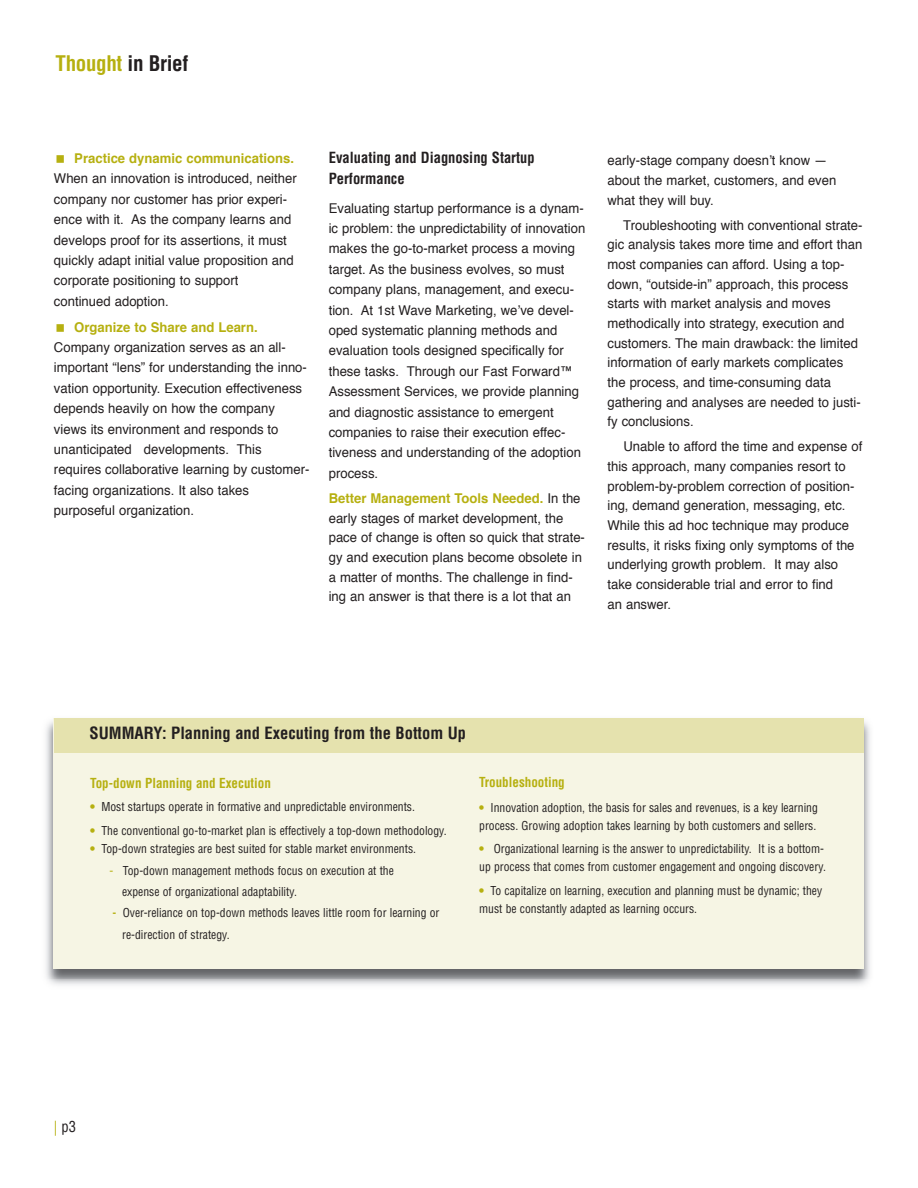
<style>
.page{position:relative;width:918px;height:1188px;background:#fff}
.page>*{position:absolute;margin:0;border:0;box-sizing:border-box;transform-origin:0 0}
.t1{font:700 condensed 21px "Helvetica";letter-spacing:-.015em;color:#b6b010}
.t2{font:700 condensed 16.5px "Helvetica";color:#231f20}
.t3{font:700 condensed 15px/20.4px "Helvetica";color:#231f20}
.t4{font:condensed 15px "Helvetica";color:#231f20}
.t5{font:13.5px/20.4px "Helvetica";color:#231f20}
.t6{font:700 13.5px "Helvetica";color:#b6b010}
.t7{font:700 condensed 13.5px "Helvetica";color:#b6b010}
.t8{font:condensed 12px/18px "Helvetica";color:#231f20}
.s1{color:#231f20}
.s2{font-weight:700;color:#b6b010}
.s3{color:#b6b010}
</style>
<div class="page">
<img style="left:46px;top:718px;width:824px;height:267px">
<div style="left:54px;top:718px;width:810px;height:251px;background:#f6f5e4"></div>
<div style="left:54px;top:719px;width:810px;height:34px;background:#e5e2ae"></div>
<h1 class="t1" style="left:56px;top:52px;width:134px">Thought <span class="s1">in Brief</span></h1>
<p class="t6" style="left:74px;top:153px;width:221px">Practice dynamic communications.</p>
<p class="t5" style="left:54px;top:170px;width:244px">When an innovation is introduced, neither company nor customer has prior experi&shy;ence with it. As the company learns and develops proof for its assertions, it must quickly adapt initial value proposition and corporate positioning to support continued adoption.</p>
<p class="t6" style="left:74px;top:321px;width:185px">Organize to Share and Learn.</p>
<p class="t5" style="left:54px;top:338px;width:257px">Company organization serves as an all&shy;important “lens” for understanding the inno&shy;vation opportunity. Execution effectiveness depends heavily on how the company views its environment and responds to unanticipated developments. This requires collaborative learning by customer&shy;facing organizations. It also takes purposeful organization.</p>
<p class="t3" style="left:329px;top:148px;width:208px">Evaluating and Diagnosing Startup<br>Performance</p>
<p class="t5" style="left:329px;top:199px;width:258px">Evaluating startup performance is a dynam&shy;ic problem: the unpredictability of innovation makes the go-to-market process a moving target. As the business evolves, so must company plans, management, and execu&shy;tion. At 1st Wave Marketing, we’ve devel&shy;oped systematic planning methods and evaluation tools designed specifically for these tasks. Through our Fast Forward™ Assessment Services, we provide planning and diagnostic assistance to emergent companies to raise their execution effec&shy;tiveness and understanding of the adoption process.</p>
<p class="t5" style="left:329px;top:489px;width:258px;line-height:19.6px"><span class="s2">Better Management Tools Needed.</span> In the early stages of market development, the pace of change is often so quick that strate&shy;gy and execution plans become obsolete in a matter of months. The challenge in find&shy;ing an answer is that there is a lot that an</p>
<p class="t5" style="left:607px;top:152px;width:230px;line-height:19.6px">early-stage company doesn’t know — about the market, customers, and even what they will buy.</p>
<p class="t5" style="left:607px;top:216px;width:257px;line-height:19.6px;text-indent:16px">Troubleshooting with conventional strate&shy;gic analysis takes more time and effort than most companies can afford. Using a top&shy;down, “outside-in” approach, this process starts with market analysis and moves methodically into strategy, execution and customers. The main drawback: the limited information of early markets complicates the process, and time-consuming data gathering and analyses are needed to justi&shy;fy conclusions.</p>
<p class="t5" style="left:607px;top:438px;width:256px;line-height:19.6px;text-indent:16px">Unable to afford the time and expense of this approach, many companies resort to problem-by-problem correction of position&shy;ing, demand generation, messaging, etc.<br>While this ad hoc technique may produce results, it risks fixing only symptoms of the underlying growth problem. It may also take considerable trial and error to find<br>an answer.</p>
<p class="t2" style="left:90px;top:724px;width:378px">SUMMARY: Planning and Executing from the Bottom Up</p>
<p class="t7" style="left:90px;top:775px;width:182px">Top-down Planning and Execution</p>
<p class="t8" style="left:90px;top:798px;width:326px"><span class="s2">•</span> Most startups operate in formative and unpredictable environments.</p>
<p class="t8" style="left:90px;top:822px;width:358px"><span class="s2">•</span> The conventional go-to-market plan is effectively a top-down methodology.</p>
<p class="t8" style="left:90px;top:840px;width:327px"><span class="s2">•</span> Top-down strategies are best suited for stable market environments.</p>
<p class="t8" style="left:122px;top:860px;width:273px;line-height:21.3px;text-indent:-13px"><span class="s3">-</span> Top-down management methods focus on execution at the expense of organizational adaptability.</p>
<p class="t8" style="left:122px;top:903px;width:319px;line-height:21.3px;text-indent:-10px"><span class="s2">-</span> Over-reliance on top-down methods leaves little room for learning or re-direction of strategy.</p>
<p class="t7" style="left:479px;top:775px;width:87px">Troubleshooting</p>
<p class="t8" style="left:479px;top:799px;width:340px"><span class="s2">•</span> Innovation adoption, the basis for sales and revenues, is a key learning process. Growing adoption takes learning by both customers and sellers.</p>
<p class="t8" style="left:479px;top:840px;width:348px"><span class="s2">•</span> Organizational learning is the answer to unpredictability. It is a bottom&shy;up process that comes from customer engagement and ongoing discovery.</p>
<p class="t8" style="left:479px;top:882px;width:345px"><span class="s2">•</span> To capitalize on learning, execution and planning must be dynamic; they must be constantly adapted as learning occurs.</p>
<p class="t4" style="left:54px;top:1118px;width:24px"><span class="s3">|</span> p3</p>
</div>
